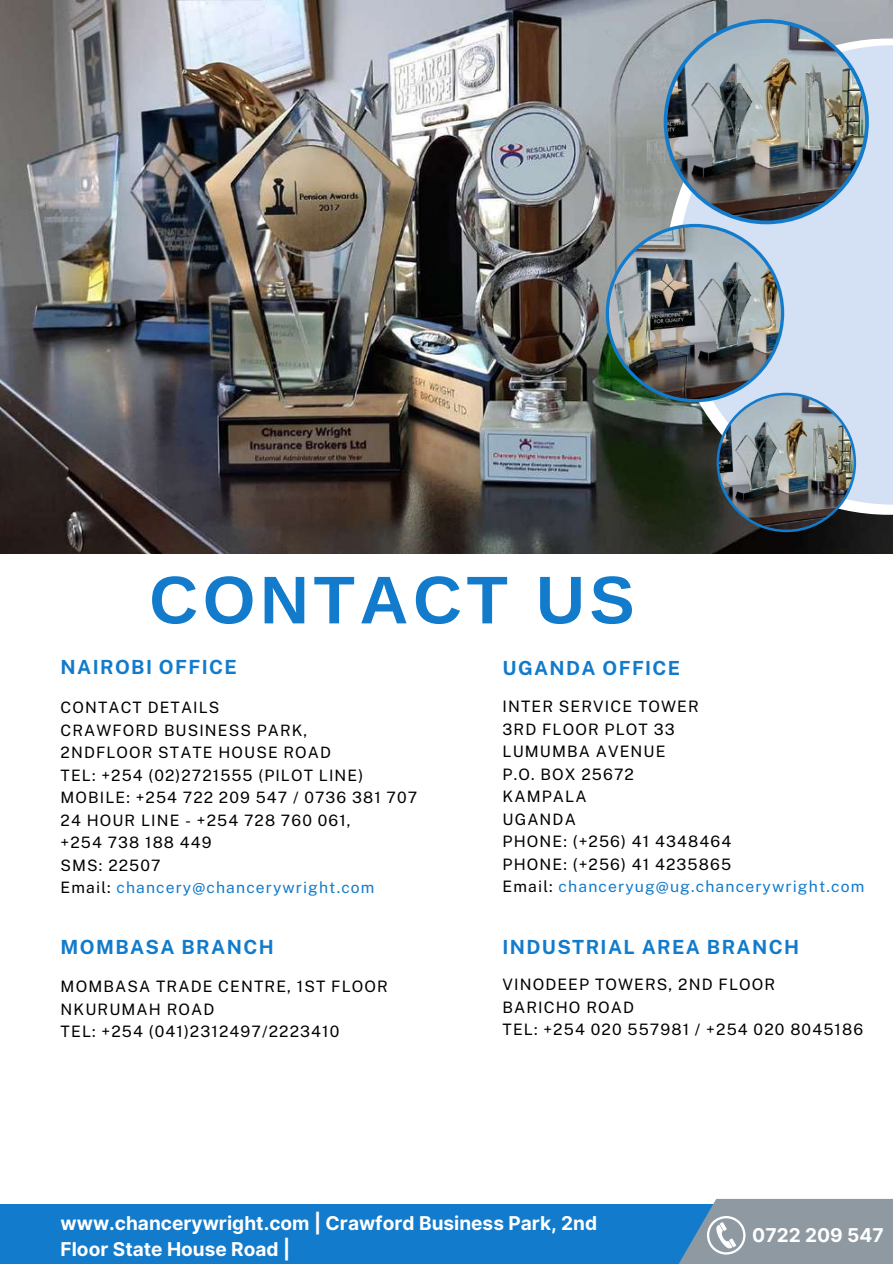
<style>
.page{position:relative;width:893px;height:1264px;background:#fff}
.page>*{position:absolute;margin:0;border:0;box-sizing:border-box;transform-origin:0 0}
.t1{font:700 67.5px "Arimo";letter-spacing:.07em;color:#127bcb}
.t2{font:700 19.5px "Public Sans";letter-spacing:.07em;color:#127bcb}
.t3{font:700 19.05px/25.8px "Inter";color:#fff}
.t4{font:15.75px/22.5px "Public Sans";letter-spacing:.07em;color:#000}
.s1{color:#127bcb}
</style>
<div class="page">
<img style="left:0;top:0;width:892px;height:554px">
<div style="left:677px;top:45px;width:215px;height:459px;background:#d4e1f4"></div>
<img style="left:605px;top:19px;width:263px;height:513px">
<div style="left:0;top:1204px;width:854px;height:59px;background:#127bcb"></div>
<svg style="left:679px;top:1198px;width:213px;height:65px;background:#8a9caa"></svg>
<h1 class="t1" style="left:149px;top:562px;width:486px">CONTACT US</h1>
<p class="t2" style="left:61px;top:656px;width:178px">NAIROBI OFFICE</p>
<p class="t4" style="left:61px;top:696px;width:358px">CONTACT DETAILS<br>CRAWFORD BUSINESS PARK,<br>2NDFLOOR STATE HOUSE ROAD<br>TEL: +254 (02)2721555 (PILOT LINE)<br>MOBILE: +254 722 209 547 / 0736 381 707<br>24 HOUR LINE - +254 728 760 061,<br>+254 738 188 449<br>SMS: 22507<br>Email: <span class="s1">chancery@chancerywright.com</span></p>
<p class="t2" style="left:502px;top:656px;width:179px">UGANDA OFFICE</p>
<p class="t4" style="left:502px;top:695px;width:363px">INTER SERVICE TOWER<br>3RD FLOOR PLOT 33<br>LUMUMBA AVENUE<br>P.O. BOX 25672<br>KAMPALA<br>UGANDA<br>PHONE: (+256) 41 4348464<br>PHONE: (+256) 41 4235865<br>Email: <span class="s1">chanceryug@ug.chancerywright.com</span></p>
<p class="t2" style="left:61px;top:935px;width:214px">MOMBASA BRANCH</p>
<p class="t4" style="left:61px;top:975px;width:329px">MOMBASA TRADE CENTRE, 1ST FLOOR<br>NKURUMAH ROAD<br>TEL: +254 (041)2312497/2223410</p>
<p class="t2" style="left:502px;top:935px;width:298px">INDUSTRIAL AREA BRANCH</p>
<p class="t4" style="left:502px;top:973px;width:362px">VINODEEP TOWERS, 2ND FLOOR<br>BARICHO ROAD<br>TEL: +254 020 557981 / +254 020 8045186</p>
<p class="t3" style="left:61px;top:1209px;width:538px">www.chancerywright.com | Crawford Business Park, 2nd<br>Floor State House Road |</p>
<p class="t3" style="left:752px;top:1221px;width:133px">0722 209 547</p>
</div>
